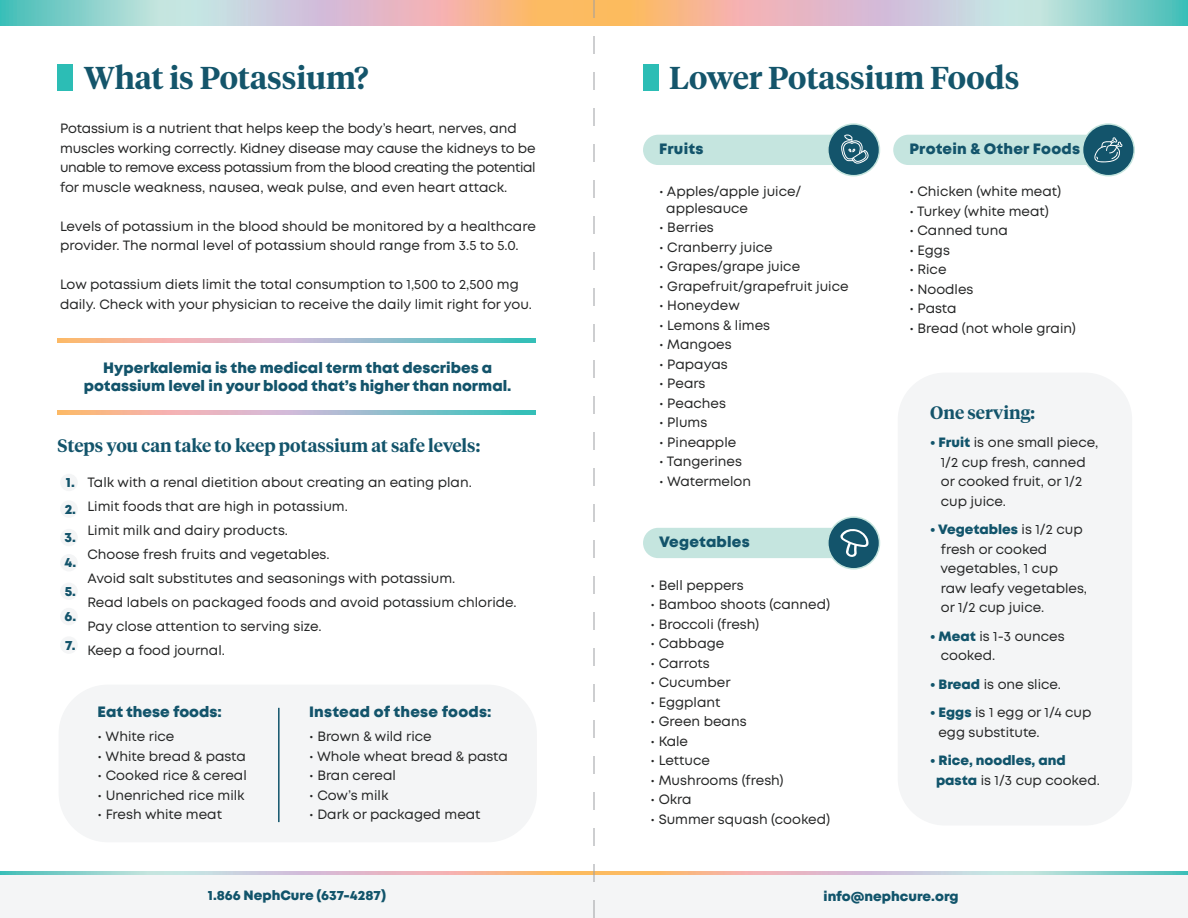
<style>
.page{position:relative;width:1188px;height:918px;background:#fff}
.page>*{position:absolute;margin:0;border:0;box-sizing:border-box;transform-origin:0 0}
.t1{font:600 31.5px "Tiempos Headline";color:#14556b}
.t2{font:600 18px "Tiempos Headline";color:#13546b}
.t3{font:800 15px/18px "Mont";color:#13546b;text-align:center}
.t4{font:13.5px/19.5px "Mont";color:#252626}
.t5{font:800 13.5px/19.5px "Mont";color:#11546b}
.t6{font:800 13.5px/25.2px "Mont";color:#13546b}
.s1{font-weight:800;color:#11546b}
.s2{font-weight:400;color:#252626}
</style>
<div class="page">
<div style="left:898px;top:373px;width:234px;height:453px;background:#f4f5f6;border-radius:47px"></div>
<div style="left:643px;top:528px;width:209px;height:30px;background:#c5e5df;border-radius:15px"></div>
<div style="left:828px;top:517px;width:52px;height:52px;background:#13546b;border-radius:50%"></div>
<div style="left:827px;top:516px;width:53px;height:54px;border:2px solid #c5e5de;border-radius:50%"></div>
<div style="left:59px;top:685px;width:478px;height:157px;background:#f4f5f6;border-radius:49px"></div>
<svg style="left:0;top:0;width:1188px;height:25px;background:#c9c5bb"></svg>
<div style="left:0;top:875px;width:1188px;height:43px;background:#f4f5f6"></div>
<svg style="left:0;top:871px;width:1188px;height:4px;background:#c9c5bb"></svg>
<svg style="left:594px;top:0;width:1px;height:918px"></svg>
<div style="left:58px;top:64px;width:15px;height:27px;background:#2cbdb5"></div>
<div style="left:643px;top:64px;width:15px;height:27px;background:#2cbdb5"></div>
<svg style="left:58px;top:339px;width:478px;height:3px"></svg>
<svg style="left:58px;top:411px;width:478px;height:4px;background:#b5baba"></svg>
<div style="left:60px;top:474px;width:18px;height:17px;background:#f4f5f6;border-radius:50%"></div>
<div style="left:60px;top:500px;width:18px;height:18px;background:#f4f5f6;border-radius:50%"></div>
<div style="left:60px;top:529px;width:18px;height:17px;background:#f4f5f6;border-radius:50%"></div>
<div style="left:60px;top:554px;width:18px;height:17px;background:#f4f5f6;border-radius:50%"></div>
<div style="left:60px;top:583px;width:18px;height:17px;background:#f4f5f6;border-radius:50%"></div>
<div style="left:60px;top:608px;width:18px;height:17px;background:#f4f5f6;border-radius:50%"></div>
<div style="left:60px;top:636px;width:18px;height:18px;background:#f4f5f6;border-radius:50%"></div>
<hr style="left:278px;top:708px;width:2px;height:114px;background:#11546b">
<svg style="left:840px;top:529px;width:29px;height:28px"></svg>
<div style="left:643px;top:135px;width:209px;height:30px;background:#c5e5df;border-radius:15px"></div>
<div style="left:828px;top:124px;width:52px;height:52px;background:#13546b;border-radius:50%"></div>
<div style="left:827px;top:123px;width:53px;height:53px;border:2px solid #c5e5de;border-radius:50%"></div>
<svg style="left:841px;top:135px;width:28px;height:29px"></svg>
<div style="left:893px;top:135px;width:213px;height:30px;background:#c5e5df;border-radius:15px"></div>
<div style="left:1083px;top:124px;width:51px;height:52px;background:#13546b;border-radius:50%"></div>
<div style="left:1082px;top:123px;width:53px;height:53px;border:2px solid #c5e5de;border-radius:50%"></div>
<svg style="left:1094px;top:137px;width:29px;height:25px"></svg>
<h1 class="t1" style="left:84px;top:56px;width:286px">What is Potassium?</h1>
<h1 class="t1" style="left:669px;top:56px;width:352px">Lower Potassium Foods</h1>
<p class="t4" style="left:60px;top:119px;width:477px">Potassium is a nutrient that helps keep the body’s heart, nerves, and muscles working correctly. Kidney disease may cause the kidneys to be unable to remove excess potassium from the blood creating the potential for muscle weakness, nausea, weak pulse, and even heart attack.</p>
<p class="t4" style="left:60px;top:216px;width:477px">Levels of potassium in the blood should be monitored by a healthcare provider. The normal level of potassium should range from 3.5 to 5.0.</p>
<p class="t4" style="left:60px;top:275px;width:473px">Low potassium diets limit the total consumption to 1,500 to 2,500 mg daily. Check with your physician to receive the daily limit right for you.</p>
<p class="t3" style="left:84px;top:359px;width:429px">Hyperkalemia is the medical term that describes a potassium level in your blood that’s higher than normal.</p>
<h2 class="t2" style="left:58px;top:433px;width:424px">Steps you can take to keep potassium at safe levels:</h2>
<p class="t4" style="left:87px;top:471px;width:431px;line-height:24px">Talk with a renal dietition about creating an eating plan.<br>Limit foods that are high in potassium.<br>Limit milk and dairy products.<br>Choose fresh fruits and vegetables.<br>Avoid salt substitutes and seasonings with potassium.<br>Read labels on packaged foods and avoid potassium chloride.<br>Pay close attention to serving size.<br>Keep a food journal.</p>
<p class="t6" style="left:65px;top:469px;width:13px;line-height:26.7px">1.<br>2.</p>
<p class="t6" style="left:65px;top:525px;width:13px">3.<br>4.</p>
<p class="t6" style="left:65px;top:579px;width:13px">5.<br>6.</p>
<p class="t6" style="left:65px;top:632px;width:12px">7.</p>
<p class="t3" style="left:98px;top:703px;width:126px">Eat these foods:</p>
<p class="t4" style="left:98px;top:727px;width:78px">• White rice</p>
<p class="t4" style="left:98px;top:746px;width:150px">• White bread &amp; pasta</p>
<p class="t4" style="left:98px;top:766px;width:151px">• Cooked rice &amp; cereal</p>
<p class="t4" style="left:98px;top:785px;width:149px">• Unenriched rice milk</p>
<p class="t4" style="left:98px;top:805px;width:126px">• Fresh white meat</p>
<p class="t3" style="left:309px;top:703px;width:184px">Instead of these foods:</p>
<p class="t4" style="left:309px;top:727px;width:124px">• Brown &amp; wild rice</p>
<p class="t4" style="left:309px;top:746px;width:200px">• Whole wheat bread &amp; pasta</p>
<p class="t4" style="left:309px;top:766px;width:88px">• Bran cereal</p>
<p class="t4" style="left:309px;top:785px;width:81px">• Cow’s milk</p>
<p class="t4" style="left:309px;top:805px;width:173px">• Dark or packaged meat</p>
<p class="t3" style="left:659px;top:140px;width:46px">Fruits</p>
<p class="t3" style="left:909px;top:140px;width:172px">Protein &amp; Other Foods</p>
<p class="t4" style="left:666px;top:184px;width:137px;line-height:16.5px;text-indent:-7px">• Apples/apple juice/ applesauce</p>
<p class="t4" style="left:659px;top:218px;width:56px">• Berries</p>
<p class="t4" style="left:659px;top:238px;width:115px">• Cranberry juice</p>
<p class="t4" style="left:659px;top:257px;width:143px">• Grapes/grape juice</p>
<p class="t4" style="left:659px;top:276px;width:191px">• Grapefruit/grapefruit juice</p>
<p class="t4" style="left:659px;top:296px;width:82px">• Honeydew</p>
<p class="t4" style="left:659px;top:315px;width:113px">• Lemons &amp; limes</p>
<p class="t4" style="left:659px;top:335px;width:74px">• Mangoes</p>
<p class="t4" style="left:659px;top:354px;width:70px">• Papayas</p>
<p class="t4" style="left:659px;top:374px;width:48px">• Pears</p>
<p class="t4" style="left:659px;top:393px;width:68px">• Peaches</p>
<p class="t4" style="left:659px;top:413px;width:50px">• Plums</p>
<p class="t4" style="left:659px;top:432px;width:79px">• Pineapple</p>
<p class="t4" style="left:659px;top:452px;width:84px">• Tangerines</p>
<p class="t4" style="left:659px;top:471px;width:94px">• Watermelon</p>
<p class="t4" style="left:909px;top:182px;width:153px">• Chicken (white meat)</p>
<p class="t4" style="left:909px;top:201px;width:141px">• Turkey (white meat)</p>
<p class="t4" style="left:909px;top:221px;width:100px">• Canned tuna</p>
<p class="t4" style="left:909px;top:240px;width:42px">• Eggs</p>
<p class="t4" style="left:909px;top:260px;width:39px">• Rice</p>
<p class="t4" style="left:909px;top:279px;width:66px">• Noodles</p>
<p class="t4" style="left:909px;top:299px;width:49px">• Pasta</p>
<p class="t4" style="left:909px;top:318px;width:168px">• Bread (not whole grain)</p>
<h2 class="t2" style="left:930px;top:400px;width:106px">One serving:</h2>
<p class="t4" style="left:941px;top:433px;width:159px;text-indent:-11px"><span class="s1">• Fruit</span> is one small piece,<br>1/2 cup fresh, canned or cooked fruit, or 1/2 cup juice.</p>
<p class="t4" style="left:940px;top:520px;width:148px;text-indent:-10px"><span class="s1">• Vegetables</span> is 1/2 cup fresh or cooked vegetables, 1 cup raw leafy vegetables, or 1/2 cup juice.</p>
<p class="t4" style="left:941px;top:626px;width:125px;text-indent:-11px"><span class="s1">• Meat</span> is 1-3 ounces cooked.</p>
<p class="t4" style="left:930px;top:674px;width:132px"><span class="s1">• Bread</span> is one slice.</p>
<p class="t4" style="left:938px;top:703px;width:155px;text-indent:-8px"><span class="s1">• Eggs</span> is 1 egg or 1/4 cup egg substitute.</p>
<p class="t5" style="left:936px;top:751px;width:165px;text-indent:-6px">• Rice, noodles, and pasta <span class="s2">is 1/3 cup cooked.</span></p>
<p class="t3" style="left:659px;top:533px;width:92px">Vegetables</p>
<p class="t4" style="left:651px;top:575px;width:95px">• Bell peppers</p>
<p class="t4" style="left:651px;top:595px;width:181px">• Bamboo shoots (canned)</p>
<p class="t4" style="left:651px;top:614px;width:110px">• Broccoli (fresh)</p>
<p class="t4" style="left:651px;top:634px;width:75px">• Cabbage</p>
<p class="t4" style="left:651px;top:653px;width:61px">• Carrots</p>
<p class="t4" style="left:651px;top:673px;width:81px">• Cucumber</p>
<p class="t4" style="left:651px;top:692px;width:71px">• Eggplant</p>
<p class="t4" style="left:651px;top:712px;width:98px">• Green beans</p>
<p class="t4" style="left:651px;top:731px;width:39px">• Kale</p>
<p class="t4" style="left:651px;top:751px;width:61px">• Lettuce</p>
<p class="t4" style="left:651px;top:770px;width:135px">• Mushrooms (fresh)</p>
<p class="t4" style="left:651px;top:790px;width:43px">• Okra</p>
<p class="t4" style="left:651px;top:809px;width:181px">• Summer squash (cooked)</p>
<p class="t5" style="left:208px;top:885px;width:180px">1.866 NephCure (637-4287)</p>
<p class="t5" style="left:824px;top:887px;width:137px">info@nephcure.org</p>
</div>
